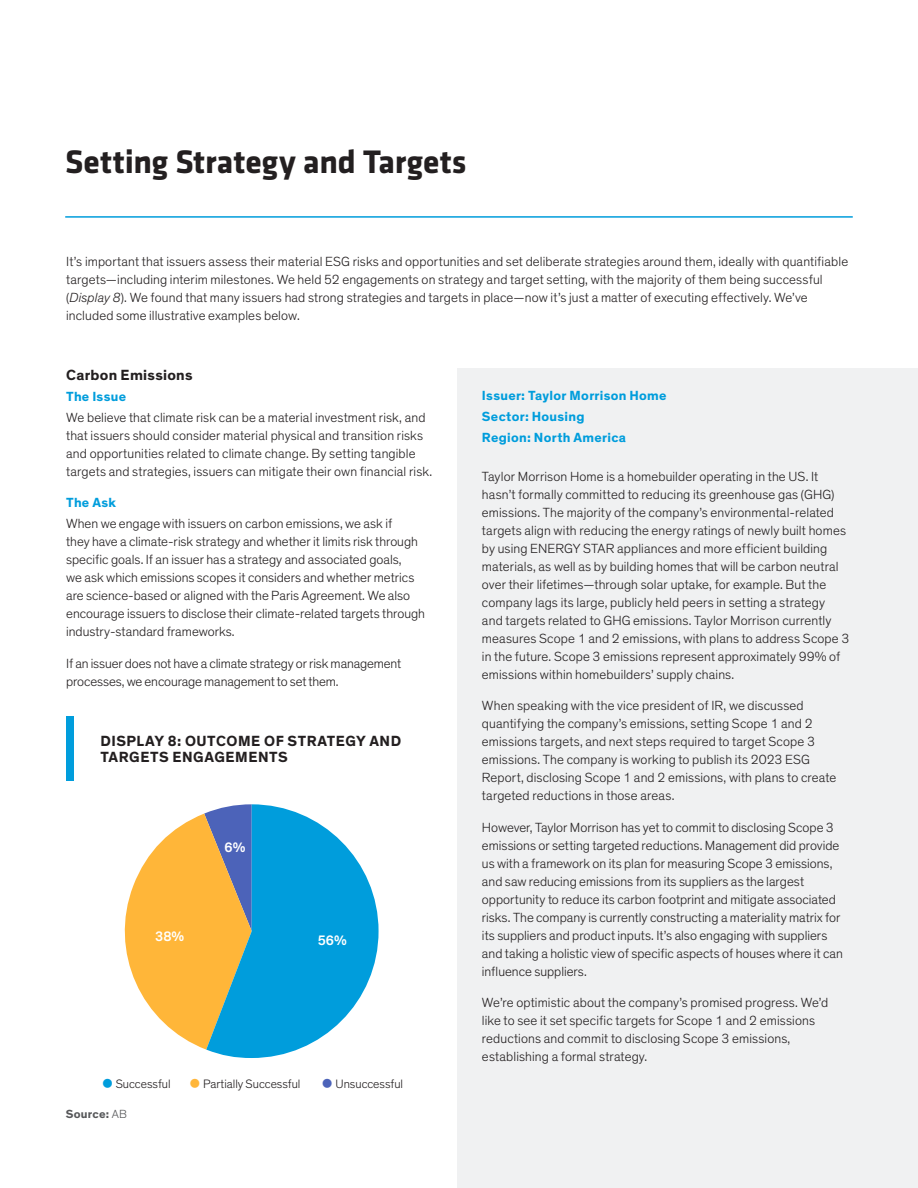
<style>
.page{position:relative;width:918px;height:1188px;background:#fff}
.page>*{position:absolute;margin:0;border:0;box-sizing:border-box;transform-origin:0 0}
.t1{font:700 33.75px "Klavika";color:#231f20}
.t2{font:700 15px/16.5px "Theinhardt";letter-spacing:.03em;color:#231f20}
.t3{font:500 13.95px "Theinhardt";color:#fff}
.t4{font:300 13.5px/18px "Theinhardt";letter-spacing:.01em;color:#231f20}
.t5{font:300 13.5px/18px "Theinhardt";letter-spacing:-.01em;color:#231f20}
.t6{font:700 13.5px/21px "Theinhardt";letter-spacing:.02em;color:#009ddc}
.t7{font:300 12.45px "Theinhardt";color:#231f20}
.t8{font:700 12px "Theinhardt";letter-spacing:.015em;color:#57585a}
.s1{font-style:italic}
.s2{color:#009ddc}
.s3{color:#ffb639}
.s4{color:#4c63b9}
.s5{font-weight:300}
</style>
<div class="page">
<div style="left:458px;top:368px;width:460px;height:820px;background:#f0f1f2"></div>
<hr style="left:65px;top:216px;width:788px;height:2px;background:#009ddc">
<div style="left:66px;top:716px;width:7px;height:64px;background:#009ddc"></div>
<svg style="left:124px;top:813px;width:82px;height:237px"></svg>
<svg style="left:206px;top:804px;width:173px;height:254px;fill:#009ddc"></svg>
<h1 class="t1" style="left:65px;top:137px;width:403px">Setting Strategy and Targets</h1>
<p class="t4" style="left:66px;top:253px;width:783px">It’s important that issuers assess their material ESG risks and opportunities and set deliberate strategies around them, ideally with quantifiable targets—including interim milestones. We held 52 engagements on strategy and target setting, with the majority of them being successful (<span class="s1">Display 8</span>). We found that many issuers had strong strategies and targets in place—now it’s just a matter of executing effectively. We’ve included some illustrative examples below.</p>
<p class="t2" style="left:66px;top:367px;width:128px">Carbon Emissions</p>
<p class="t6" style="left:66px;top:386px;width:61px">The Issue</p>
<p class="t4" style="left:66px;top:408px;width:368px">We believe that climate risk can be a material investment risk, and that issuers should consider material physical and transition risks and opportunities related to climate change. By setting tangible targets and strategies, issuers can mitigate their own financial risk.</p>
<p class="t6" style="left:66px;top:493px;width:52px">The Ask</p>
<p class="t4" style="left:66px;top:515px;width:360px">When we engage with issuers on carbon emissions, we ask if<br>they have a climate-risk strategy and whether it limits risk through specific goals. If an issuer has a strategy and associated goals,<br>we ask which emissions scopes it considers and whether metrics are science-based or aligned with the Paris Agreement. We also encourage issuers to disclose their climate-related targets through industry-standard frameworks.</p>
<p class="t5" style="left:66px;top:654px;width:337px">If an issuer does not have a climate strategy or risk management processes, we encourage management to set them.</p>
<p class="t2" style="left:100px;top:733px;width:302px">DISPLAY 8: OUTCOME OF STRATEGY AND<br>TARGETS ENGAGEMENTS</p>
<p class="t3" style="left:224px;top:839px;width:22px">6%</p>
<p class="t3" style="left:155px;top:928px;width:31px">38%</p>
<p class="t3" style="left:318px;top:932px;width:31px">56%</p>
<p class="t7" style="left:102px;top:1076px;width:200px"><span class="s2">●</span> Successful <span class="s3">●</span> Partially Successful</p>
<p class="t7" style="left:322px;top:1076px;width:83px"><span class="s4">●</span> Unsuccessful</p>
<p class="t8" style="left:66px;top:1107px;width:62px">Source: <span class="s5">AB</span></p>
<p class="t6" style="left:482px;top:385px;width:186px">Issuer: Taylor Morrison Home<br>Sector: Housing<br>Region: North America</p>
<p class="t4" style="left:482px;top:467px;width:369px">Taylor Morrison Home is a homebuilder operating in the US. It hasn’t formally committed to reducing its greenhouse gas (GHG) emissions. The majority of the company’s environmental-related targets align with reducing the energy ratings of newly built homes by using ENERGY STAR appliances and more efficient building materials, as well as by building homes that will be carbon neutral over their lifetimes—through solar uptake, for example. But the company lags its large, publicly held peers in setting a strategy<br>and targets related to GHG emissions. Taylor Morrison currently measures Scope 1 and 2 emissions, with plans to address Scope 3 in the future. Scope 3 emissions represent approximately 99% of emissions within homebuilders’ supply chains.</p>
<p class="t4" style="left:482px;top:697px;width:356px">When speaking with the vice president of IR, we discussed quantifying the company’s emissions, setting Scope 1 and 2 emissions targets, and next steps required to target Scope 3 emissions. The company is working to publish its 2023 ESG Report, disclosing Scope 1 and 2 emissions, with plans to create targeted reductions in those areas.</p>
<p class="t4" style="left:482px;top:818px;width:363px">However, Taylor Morrison has yet to commit to disclosing Scope 3 emissions or setting targeted reductions. Management did provide us with a framework on its plan for measuring Scope 3 emissions, and saw reducing emissions from its suppliers as the largest opportunity to reduce its carbon footprint and mitigate associated risks. The company is currently constructing a materiality matrix for its suppliers and product inputs. It’s also engaging with suppliers and taking a holistic view of specific aspects of houses where it can influence suppliers.</p>
<p class="t4" style="left:482px;top:994px;width:348px">We’re optimistic about the company’s promised progress. We’d like to see it set specific targets for Scope 1 and 2 emissions reductions and commit to disclosing Scope 3 emissions, establishing a formal strategy.</p>
</div>
